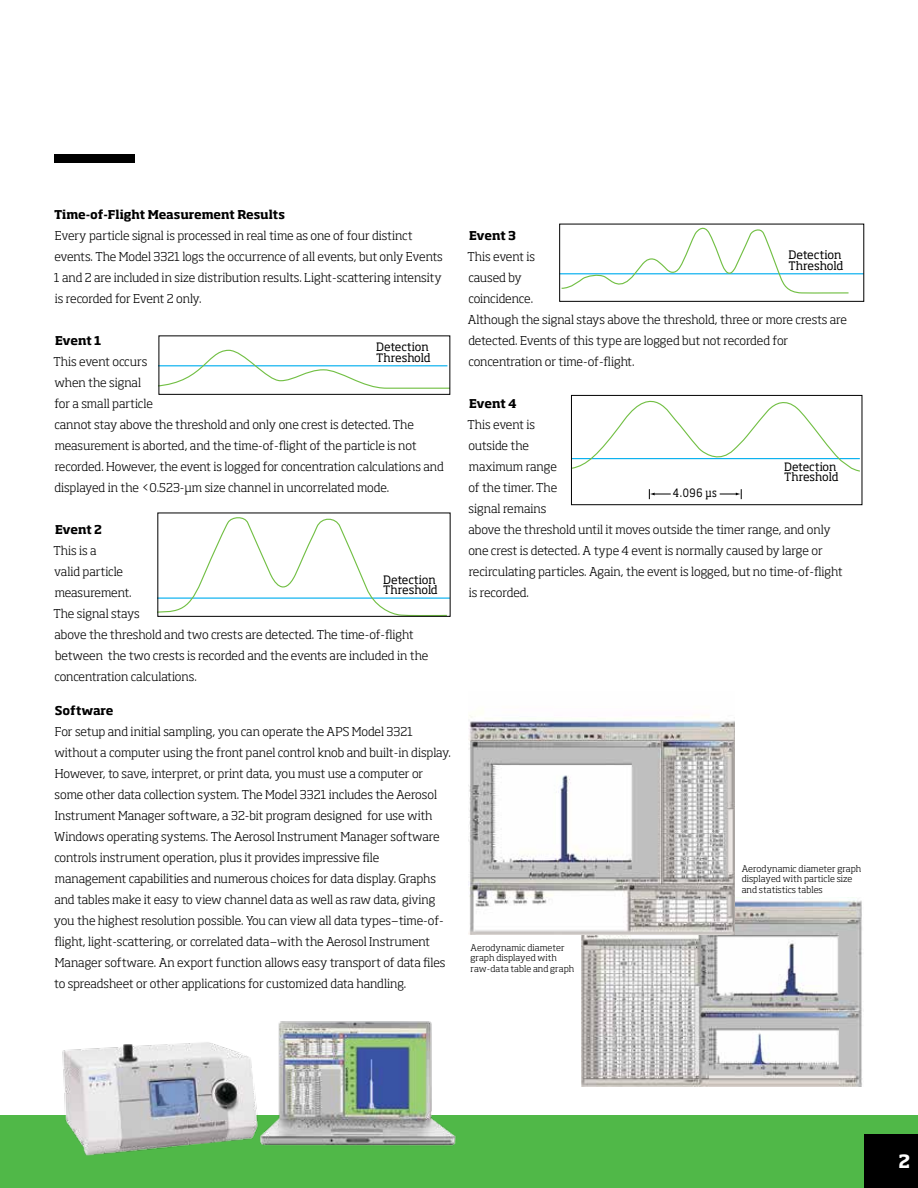
<style>
.page{position:relative;width:918px;height:1188px;background:#fff}
.page>*{position:absolute;margin:0;border:0;box-sizing:border-box;transform-origin:0 0}
.t1{font:700 18px "Soho Std";color:#fff}
.t2{font:300 12px/21px "Soho Std";letter-spacing:-.005em;color:#000}
.t3{font:700 12px "Soho Std";letter-spacing:-.01em;color:#000}
.t4{font:11.55px/10.4px "Soho Std";color:#000}
.t5{font:11.4px/10.4px "Soho Std";color:#000}
.t6{font:11.4px "Soho Std";color:#000;scale:.85 1}
.t7{font:300 9px/10.8px "Soho Std";color:#000}
</style>
<div class="page">
<div style="left:0;top:1116px;width:918px;height:72px;background:#50b848"></div>
<div style="left:54px;top:154px;width:81px;height:9px;background:#000"></div>
<div style="left:864px;top:1134px;width:54px;height:54px;background:#000"></div>
<svg style="left:161px;top:349px;width:287px;height:40px"></svg>
<svg style="left:160px;top:517px;width:288px;height:97px"></svg>
<hr style="left:560px;top:273px;width:304px;height:1px;background:#00aeef">
<svg style="left:562px;top:228px;width:288px;height:66px"></svg>
<svg style="left:573px;top:401px;width:287px;height:71px"></svg>
<svg style="left:649px;top:489px;width:22px;height:10px"></svg>
<svg style="left:720px;top:489px;width:22px;height:10px"></svg>
<div style="left:571px;top:395px;width:291px;height:110px;border:1px solid #000"></div>
<img style="left:54px;top:1021px;width:411px;height:135px">
<img style="left:582px;top:900px;width:281px;height:187px">
<img style="left:469px;top:715px;width:266px;height:219px">
<p class="t3" style="left:54px;top:207px;width:232px">Time-of-Flight Measurement Results</p>
<p class="t2" style="left:54px;top:225px;width:390px">Every particle signal is processed in real time as one of four distinct events. The Model 3321 logs the occurrence of all events, but only Events 1 and 2 are included in size distribution results. Light-scattering intensity is recorded for Event 2 only.</p>
<p class="t3" style="left:55px;top:333px;width:48px">Event 1</p>
<p class="t2" style="left:53px;top:351px;width:392px">This event occurs<br>when the signal<br>for a small particle<br>cannot stay above the threshold and only one crest is detected. The measurement is aborted, and the time-of-flight of the particle is not recorded. However, the event is logged for concentration calculations and displayed in the &lt;0.523-µm size channel in uncorrelated mode.</p>
<p class="t3" style="left:55px;top:522px;width:49px">Event 2</p>
<p class="t2" style="left:53px;top:540px;width:376px">This is a<br>valid particle<br>measurement.<br>The signal stays<br>above the threshold and two crests are detected. The time-of-flight between the two crests is recorded and the events are included in the concentration calculations.</p>
<p class="t5" style="left:376px;top:342px;width:56px">Detection<br>Threshold</p>
<p class="t4" style="left:383px;top:574px;width:56px">Detection<br>Threshold</p>
<p class="t3" style="left:55px;top:703px;width:60px">Software</p>
<p class="t2" style="left:54px;top:721px;width:398px">For setup and initial sampling, you can operate the APS Model 3321 without a computer using the front panel control knob and built-in display.<br>However, to save, interpret, or print data, you must use a computer or some other data collection system. The Model 3321 includes the Aerosol Instrument Manager software, a 32-bit program designed for use with Windows operating systems. The Aerosol Instrument Manager software controls instrument operation, plus it provides impressive file management capabilities and numerous choices for data display. Graphs and tables make it easy to view channel data as well as raw data, giving you the highest resolution possible. You can view all data types—time-of&shy;flight, light-scattering, or correlated data—with the Aerosol Instrument Manager software. An export function allows easy transport of data files to spreadsheet or other applications for customized data handling.</p>
<p class="t3" style="left:469px;top:228px;width:49px">Event 3</p>
<p class="t2" style="left:467px;top:246px;width:381px">This event is<br>caused by<br>coincidence.<br>Although the signal stays above the threshold, three or more crests are detected. Events of this type are logged but not recorded for concentration or time-of-flight.</p>
<p class="t3" style="left:469px;top:396px;width:49px">Event 4</p>
<p class="t2" style="left:467px;top:414px;width:377px">This event is<br>outside the<br>maximum range<br>of the timer. The<br>signal remains<br>above the threshold until it moves outside the timer range, and only one crest is detected. A type 4 event is normally caused by large or recirculating particles. Again, the event is logged, but no time-of-flight is recorded.</p>
<p class="t4" style="left:788px;top:250px;width:57px">Detection<br>Threshold</p>
<p class="t5" style="left:784px;top:462px;width:56px">Detection<br>Threshold</p>
<p class="t6" style="left:673px;top:485px;width:53px">4.096 µs</p>
<p class="t7" style="left:471px;top:942px;width:105px">Aerodynamic diameter graph displayed with raw-data table and graph</p>
<p class="t7" style="left:742px;top:863px;width:121px">Aerodynamic diameter graph displayed with particle size and statistics tables</p>
<h1 class="t1" style="left:899px;top:1150px;width:13px">2</h1>
</div>
